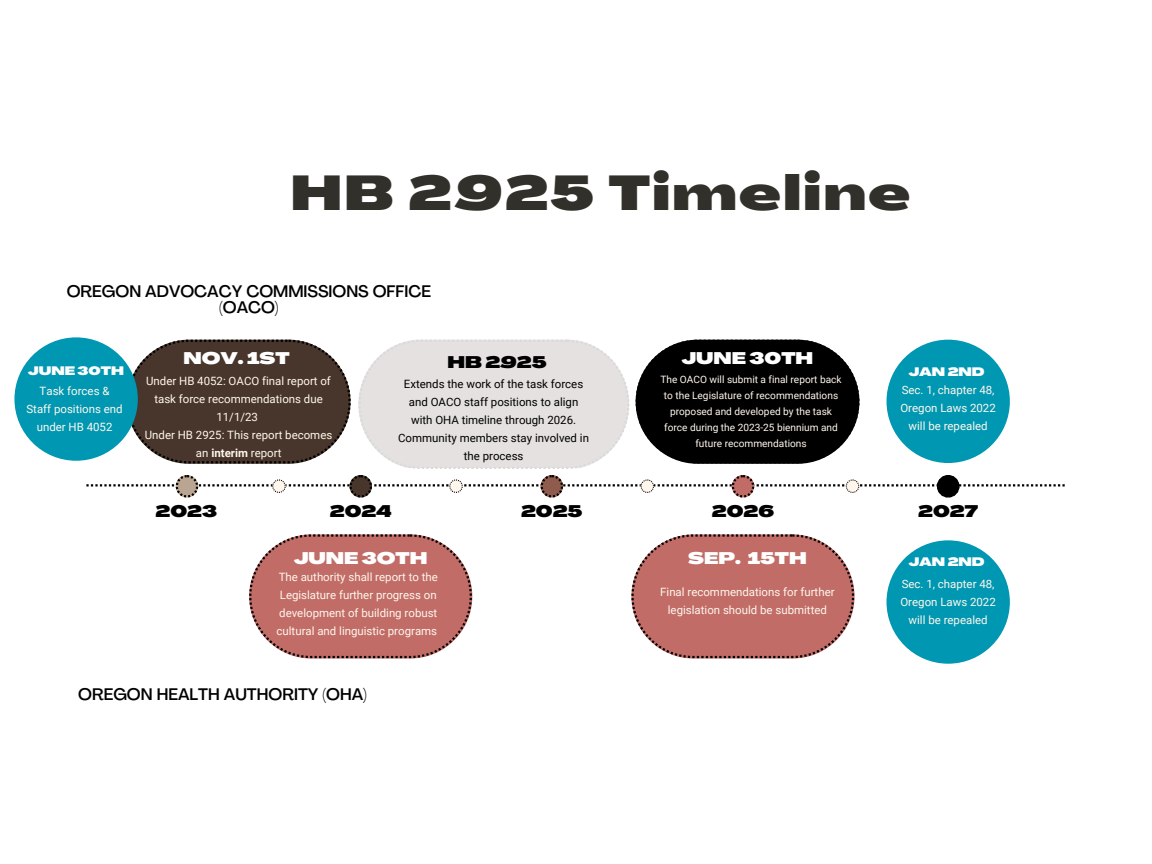
<style>
.page{position:relative;width:1152px;height:864px;background:#fff}
.page>*{position:absolute;margin:0;border:0;box-sizing:border-box;transform-origin:0 0}
.t1{font:900 48px "Agrandir Grand";letter-spacing:.05em;color:#31302a}
.t2{font:500 16.5px/15.8px "Agrandir";color:#000;text-align:center}
.t3{font:900 16.5px "Agrandir Grand";color:#fff}
.t4{font:900 16.5px "Agrandir Grand";color:#000}
.t5{font:900 12px "Agrandir Grand";color:#fff}
.t6{font:11.4px/18.1px "Roboto";color:#fff7ed;text-align:center}
.t7{font:11.4px/18.1px "Roboto";color:#000;text-align:center}
.t8{font:10.05px/16px "Roboto";color:#fff7ed;text-align:center}
.s1{font-weight:700}
</style>
<div class="page">
<svg style="left:631px;top:534px;width:223px;height:124px;background:#c47b77"></svg>
<svg style="left:128px;top:340px;width:223px;height:123px;background:#5a4a41"></svg>
<div style="left:14px;top:337px;width:124px;height:124px;background:#0097b2;border-radius:50%"></div>
<svg style="left:636px;top:340px;width:224px;height:123px;background:#1d1d1d"></svg>
<svg style="left:86px;top:475px;width:979px;height:23px"></svg>
<svg style="left:249px;top:534px;width:223px;height:124px;background:#c47b77"></svg>
<div style="left:887px;top:340px;width:123px;height:123px;background:#0097b2;border-radius:50%"></div>
<div style="left:887px;top:540px;width:123px;height:124px;background:#0097b2;border-radius:50%"></div>
<svg style="left:358px;top:340px;width:272px;height:129px;background:#e6e4e3"></svg>
<h1 class="t1" style="left:291px;top:174px;width:621px">HB 2925 Timeline</h1>
<h2 class="t2" style="left:67px;top:285px;width:366px">OREGON ADVOCACY COMMISSIONS OFFICE (OACO)</h2>
<p class="t5" style="left:28px;top:366px;width:97px">JUNE 30TH</p>
<p class="t6" style="left:27px;top:382px;width:98px">Task forces &amp;<br>Staff positions end under HB 4052</p>
<h2 class="t3" style="left:183px;top:352px;width:108px">NOV. 1ST</h2>
<p class="t6" style="left:145px;top:372px;width:189px">Under HB 4052: OACO final report of task force recommendations due<br>11/1/23<br>Under HB 2925: This report becomes an <span class="s1">interim</span> report</p>
<h2 class="t4" style="left:447px;top:356px;width:101px">HB 2925</h2>
<p class="t7" style="left:398px;top:375px;width:192px">Extends the work of the task forces and OACO staff positions to align with OHA timeline through 2026.<br>Community members stay involved in the process</p>
<h2 class="t3" style="left:682px;top:352px;width:133px">JUNE 30TH</h2>
<p class="t8" style="left:661px;top:371px;width:183px">The OACO will submit a final report back to the Legislature of recommendations proposed and developed by the task force during the 2023-25 biennium and future recommendations</p>
<p class="t5" style="left:909px;top:367px;width:78px">JAN 2ND</p>
<p class="t6" style="left:900px;top:381px;width:97px">Sec. 1, chapter 48,<br>Oregon Laws 2022 will be repealed</p>
<h2 class="t4" style="left:156px;top:505px;width:63px">2023</h2>
<h2 class="t4" style="left:330px;top:505px;width:63px">2024</h2>
<h2 class="t4" style="left:521px;top:505px;width:63px">2025</h2>
<h2 class="t4" style="left:712px;top:505px;width:64px">2026</h2>
<h2 class="t4" style="left:918px;top:505px;width:61px">2027</h2>
<h2 class="t3" style="left:294px;top:552px;width:135px">JUNE 3OTH</h2>
<p class="t6" style="left:277px;top:568px;width:163px;text-align:justify">The authority shall report to the Legislature further progress on development of building robust cultural and linguistic programs</p>
<h2 class="t3" style="left:688px;top:552px;width:120px">SEP. 15TH</h2>
<p class="t6" style="left:660px;top:583px;width:176px">Final recommendations for further legislation should be submitted</p>
<p class="t5" style="left:909px;top:557px;width:78px">JAN 2ND</p>
<p class="t6" style="left:900px;top:575px;width:97px">Sec. 1, chapter 48,<br>Oregon Laws 2022 will be repealed</p>
<h2 class="t2" style="left:78px;top:688px;width:290px">OREGON HEALTH AUTHORITY (OHA)</h2>
</div>
